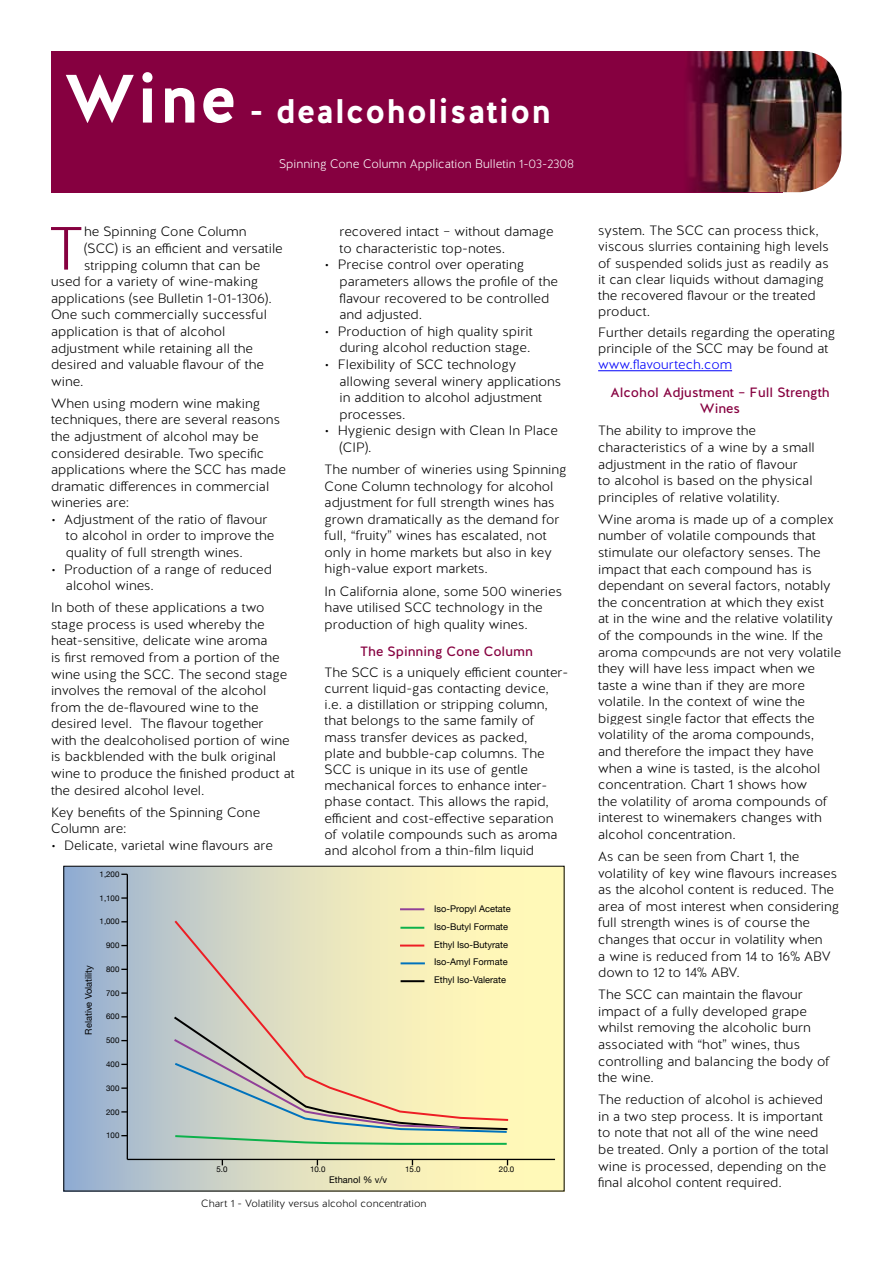
<style>
.page{position:relative;width:893px;height:1263px;background:#fff}
.page>*{position:absolute;margin:0;border:0;box-sizing:border-box;transform-origin:0 0}
.t1{font:300 60.75px "Halis GR";color:#860040}
.t2{font:700 34.05px "Halis GR";letter-spacing:.03em;color:#fff}
.t3{font:300 13.5px/16.6px "Halis GR";color:#000}
.t4{font:13.5px/16.6px "Halis GR";color:#860040;text-align:center}
.t5{font:300 13.5px "Halis GR";color:#0000fa}
.t6{font:300 12.45px "Halis GR";color:#fff}
.t7{font:300 10.5px "Halis GR";color:#000}
.t8{font:9.3px/17.9px "Helvetica Neue";color:#000}
.t9{font:7.95px "Helvetica Neue";color:#000}
.s1{font-size:68.1px}
</style>
<div class="page">
<hr style="left:598px;top:370px;width:134px;height:1px;background:#0000fa">
<svg style="left:66px;top:868px;width:496px;height:321px;background:#d0d6c3"></svg>
<hr style="left:127px;top:874px;width:1px;height:285px;background:#000">
<hr style="left:127px;top:1159px;width:428px;height:1px;background:#000">
<svg style="left:121px;top:1087px;width:6px;height:2px"></svg>
<svg style="left:121px;top:992px;width:6px;height:2px"></svg>
<svg style="left:121px;top:897px;width:6px;height:2px"></svg>
<svg style="left:172px;top:918px;width:338px;height:204px;background:#e7e3bd"></svg>
<svg style="left:172px;top:1015px;width:337px;height:131px;background:#dbd9b7"></svg>
<hr style="left:400px;top:927px;width:24px;height:2px;background:#0db14b">
<hr style="left:401px;top:962px;width:24px;height:2px;background:#0072bc">
<hr style="left:400px;top:908px;width:24px;height:2px;background:#903f98">
<hr style="left:401px;top:980px;width:23px;height:2px;background:#000">
<hr style="left:400px;top:944px;width:24px;height:2px;background:#ed1d24">
<div style="left:51px;top:51px;width:731px;height:141px;background:#860040"></div>
<img style="left:687px;top:51px;width:154px;height:141px">
<h2 class="t2" style="left:64px;top:89px;width:488px"><span class="s1">Wine</span> - dealcoholisation</h2>
<p class="t6" style="left:279px;top:156px;width:296px">Spinning Cone Column Application Bulletin 1-03-2308</p>
<h1 class="t1" style="left:48px;top:211px;width:37px">T</h1>
<p class="t3" style="left:84px;top:224px;width:164px">he Spinning Cone Column</p>
<p class="t3" style="left:84px;top:240px;width:200px">(SCC) is an efficient and versatile</p>
<p class="t3" style="left:84px;top:257px;width:178px">stripping column that can be</p>
<p class="t3" style="left:51px;top:274px;width:209px">used for a variety of wine-making</p>
<p class="t3" style="left:51px;top:290px;width:222px">applications (see Bulletin 1-01-1306).</p>
<p class="t3" style="left:51px;top:307px;width:217px">One such commercially successful</p>
<p class="t3" style="left:51px;top:323px;width:176px">application is that of alcohol</p>
<p class="t3" style="left:51px;top:340px;width:204px">adjustment while retaining all the</p>
<p class="t3" style="left:51px;top:357px;width:214px">desired and valuable flavour of the</p>
<p class="t3" style="left:51px;top:373px;width:34px">wine.</p>
<p class="t3" style="left:51px;top:395px;width:236px">When using modern wine making techniques, there are several reasons the adjustment of alcohol may be considered desirable. Two specific applications where the SCC has made dramatic differences in commercial wineries are:</p>
<p class="t3" style="left:66px;top:511px;width:210px;text-indent:-15px">• Adjustment of the ratio of flavour to alcohol in order to improve the quality of full strength wines.</p>
<p class="t3" style="left:66px;top:561px;width:208px;text-indent:-15px">• Production of a range of reduced alcohol wines.</p>
<p class="t3" style="left:51px;top:600px;width:245px">In both of these applications a two stage process is used whereby the heat-sensitive, delicate wine aroma<br>is first removed from a portion of the wine using the SCC. The second stage involves the removal of the alcohol from the de-flavoured wine to the desired level. The flavour together<br>with the dealcoholised portion of wine is backblended with the bulk original wine to produce the finished product at the desired alcohol level.</p>
<p class="t3" style="left:51px;top:804px;width:211px">Key benefits of the Spinning Cone<br>Column are:</p>
<p class="t3" style="left:51px;top:837px;width:223px">• Delicate, varietal wine flavours are</p>
<p class="t9" style="left:100px;top:869px;width:21px">1,200</p>
<p class="t9" style="left:100px;top:893px;width:21px">1,100</p>
<p class="t9" style="left:100px;top:917px;width:21px">1,000</p>
<p class="t8" style="left:79px;top:1035px;width:71px;rotate:-90deg">Relative Volatility</p>
<p class="t9" style="left:106px;top:941px;width:15px">900</p>
<p class="t9" style="left:106px;top:964px;width:15px">800</p>
<p class="t9" style="left:106px;top:988px;width:15px">700</p>
<p class="t9" style="left:106px;top:1012px;width:15px">600</p>
<p class="t9" style="left:106px;top:1036px;width:15px">500</p>
<p class="t9" style="left:106px;top:1059px;width:15px">400</p>
<p class="t9" style="left:106px;top:1083px;width:15px">300</p>
<p class="t9" style="left:106px;top:1107px;width:15px">200</p>
<p class="t9" style="left:106px;top:1131px;width:15px">100</p>
<p class="t3" style="left:339px;top:224px;width:216px">recovered intact – without damage to characteristic top-notes.</p>
<p class="t3" style="left:339px;top:257px;width:220px;text-indent:-15px">• Precise control over operating parameters allows the profile of the flavour recovered to be controlled and adjusted.</p>
<p class="t3" style="left:325px;top:323px;width:209px;text-align:right">• Production of high quality spirit during alcohol reduction stage.</p>
<p class="t3" style="left:339px;top:356px;width:223px;text-indent:-15px">• Flexibility of SCC technology allowing several winery applications in addition to alcohol adjustment processes.</p>
<p class="t3" style="left:339px;top:423px;width:220px;text-indent:-15px">• Hygienic design with Clean In Place (CIP).</p>
<p class="t3" style="left:325px;top:461px;width:243px">The number of wineries using Spinning Cone Column technology for alcohol adjustment for full strength wines has grown dramatically as the demand for full, “fruity” wines has escalated, not only in home markets but also in key high-value export markets.</p>
<p class="t3" style="left:325px;top:583px;width:239px">In California alone, some 500 wineries have utilised SCC technology in the production of high quality wines.</p>
<p class="t4" style="left:360px;top:644px;width:174px">The Spinning Cone Column</p>
<p class="t3" style="left:325px;top:664px;width:245px;line-height:16.2px">The SCC is a uniquely efficient counter&shy;current liquid-gas contacting device, i.e. a distillation or stripping column, that belongs to the same family of mass transfer devices as packed,<br>plate and bubble-cap columns. The SCC is unique in its use of gentle mechanical forces to enhance inter&shy;phase contact. This allows the rapid, efficient and cost-effective separation of volatile compounds such as aroma and alcohol from a thin-film liquid</p>
<p class="t8" style="left:434px;top:899px;width:78px">Iso-Propyl Acetate<br>Iso-Butyl Formate<br>Ethyl Iso-Butyrate<br>Iso-Amyl Formate<br>Ethyl Iso-Valerate</p>
<p class="t9" style="left:216px;top:1164px;width:13px">5.0</p>
<p class="t9" style="left:310px;top:1164px;width:17px">10.0</p>
<p class="t9" style="left:405px;top:1164px;width:17px">15.0</p>
<p class="t9" style="left:499px;top:1164px;width:17px">20.0</p>
<p class="t8" style="left:329px;top:1171px;width:59px">Ethanol % v/v</p>
<p class="t7" style="left:201px;top:1197px;width:227px">Chart 1 - Volatility versus alcohol concentration</p>
<p class="t3" style="left:598px;top:223px;width:232px;line-height:16.2px">system. The SCC can process thick, viscous slurries containing high levels of suspended solids just as readily as it can clear liquids without damaging the recovered flavour or the treated product.</p>
<p class="t3" style="left:598px;top:324px;width:238px;line-height:16.2px">Further details regarding the operating principle of the SCC may be found at</p>
<p class="t5" style="left:598px;top:356px;width:135px">www.flavourtech.com</p>
<p class="t4" style="left:610px;top:384px;width:221px">Alcohol Adjustment – Full Strength<br>Wines</p>
<p class="t3" style="left:598px;top:423px;width:218px">The ability to improve the characteristics of a wine by a small adjustment in the ratio of flavour<br>to alcohol is based on the physical principles of relative volatility.</p>
<p class="t3" style="left:598px;top:511px;width:245px">Wine aroma is made up of a complex number of volatile compounds that stimulate our olefactory senses. The impact that each compound has is dependant on several factors, notably the concentration at which they exist<br>at in the wine and the relative volatility of the compounds in the wine. If the aroma compounds are not very volatile they will have less impact when we taste a wine than if they are more volatile. In the context of wine the biggest single factor that effects the volatility of the aroma compounds,<br>and therefore the impact they have when a wine is tasted, is the alcohol concentration. Chart 1 shows how<br>the volatility of aroma compounds of interest to winemakers changes with alcohol concentration.</p>
<p class="t3" style="left:598px;top:848px;width:243px">As can be seen from Chart 1, the volatility of key wine flavours increases as the alcohol content is reduced. The area of most interest when considering full strength wines is of course the changes that occur in volatility when<br>a wine is reduced from 14 to 16% ABV down to 12 to 14% ABV.</p>
<p class="t3" style="left:598px;top:987px;width:234px">The SCC can maintain the flavour impact of a fully developed grape whilst removing the alcoholic burn associated with “hot” wines, thus controlling and balancing the body of the wine.</p>
<p class="t3" style="left:598px;top:1092px;width:232px">The reduction of alcohol is achieved in a two step process. It is important to note that not all of the wine need be treated. Only a portion of the total wine is processed, depending on the final alcohol content required.</p>
</div>
